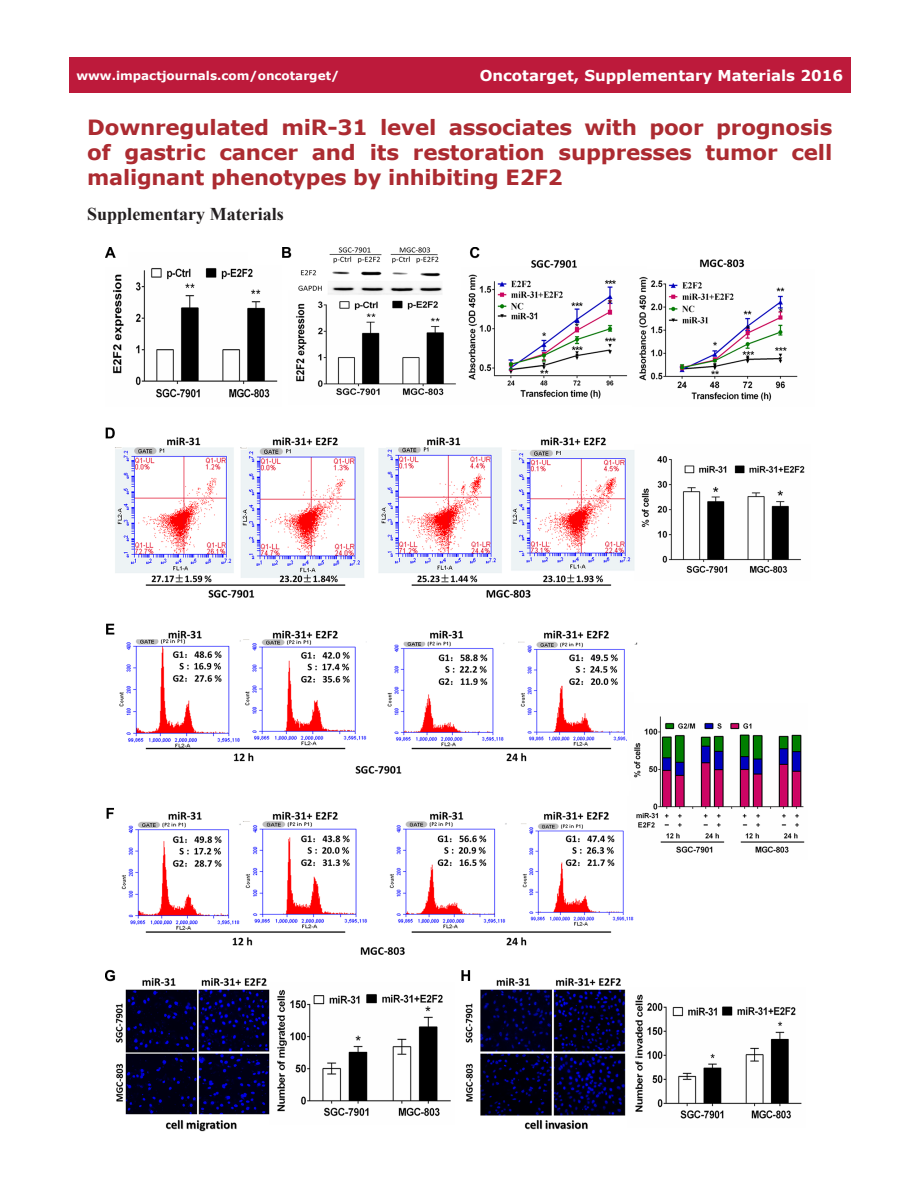
<style>
.page{position:relative;width:918px;height:1188px;background:#fff}
.page>*{position:absolute;margin:0;border:0;box-sizing:border-box;transform-origin:0 0}
.t1{font:700 21px/25.2px "Verdana";letter-spacing:-.01em;color:#ac2b31;text-align:justify}
.t2{font:700 18px "Times New Roman";color:#231f20}
.t3{font:700 15px "Verdana";color:#fff}
.t4{font:700 12px "Verdana";color:#fff}
</style>
<div class="page">
<div style="left:69px;top:57px;width:781px;height:36px;background:#bd1a3b"></div>
<img style="left:105px;top:247px;width:700px;height:884px">
<p class="t4" style="left:76px;top:67px;width:264px">www.impactjournals.com/oncotarget/</p>
<p class="t3" style="left:480px;top:65px;width:365px">Oncotarget, Supplementary Materials 2016</p>
<p class="t1" style="left:87px;top:114px;width:747px">Downregulated miR-31 level associates with poor prognosis of gastric cancer and its restoration suppresses tumor cell malignant phenotypes by inhibiting E2F2</p>
<p class="t2" style="left:87px;top:202px;width:198px">Supplementary Materials</p>
</div>
